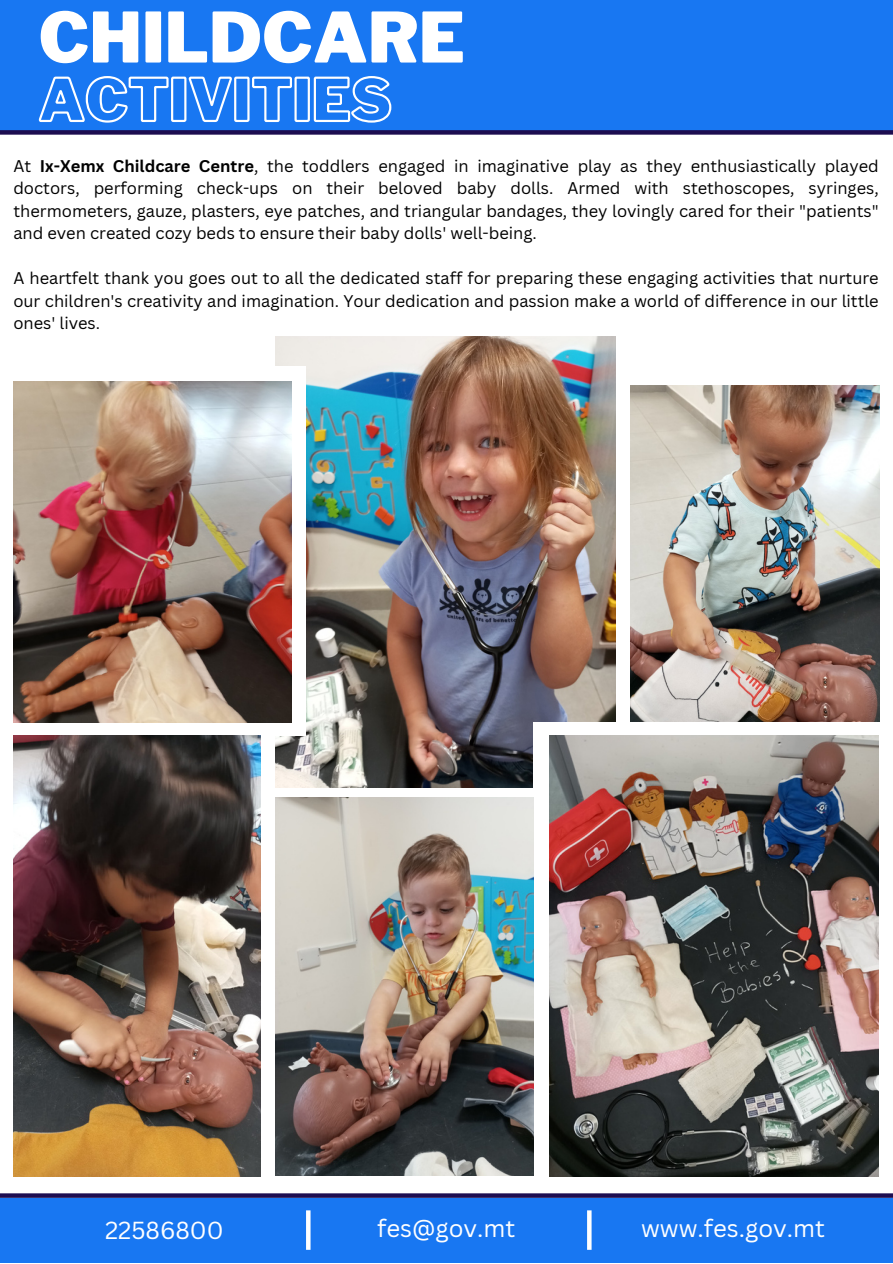
<style>
.page{position:relative;width:893px;height:1264px;background:#fff}
.page>*{position:absolute;margin:0;border:0;box-sizing:border-box;transform-origin:0 0}
.t1{font:900 68.85px "Libre Franklin";color:#fff}
.t2{font:24px "Canva Sans";color:#fff}
.t3{font:16.5px/22.5px "Canva Sans";color:#000;text-align:justify}
.s1{font-weight:700}
</style>
<div class="page">
<div style="left:0;top:1197px;width:892px;height:65px;background:#1877f2"></div>
<hr style="left:306px;top:1210px;width:4px;height:39px;background:#fff">
<svg style="left:587px;top:1210px;width:4px;height:39px"></svg>
<svg style="left:0;top:1193px;width:892px;height:4px;background:#30215f"></svg>
<div style="left:0;top:0;width:892px;height:130px;background:#1877f2"></div>
<div style="left:0;top:130px;width:892px;height:5px;background:#1d0d50"></div>
<img style="left:276px;top:336px;width:339px;height:451px">
<div style="left:0;top:365px;width:306px;height:370px;background:#fff"></div>
<img style="left:13px;top:381px;width:279px;height:341px">
<img style="left:630px;top:386px;width:249px;height:336px">
<div style="left:533px;top:722px;width:358px;height:461px;background:#fff"></div>
<img style="left:549px;top:735px;width:329px;height:441px">
<img style="left:13px;top:735px;width:247px;height:441px">
<img style="left:276px;top:798px;width:257px;height:377px">
<svg style="left:38px;top:76px;width:354px;height:47px"></svg>
<p class="t1" style="left:39px;top:-4px;width:428px">CHILDCARE</p>
<p class="t3" style="left:13px;top:154px;width:866px">At <span class="s1">Ix-Xemx Childcare Centre</span>, the toddlers engaged in imaginative play as they enthusiastically played doctors, performing check-ups on their beloved baby dolls. Armed with stethoscopes, syringes, thermometers, gauze, plasters, eye patches, and triangular bandages, they lovingly cared for their "patients" and even created cozy beds to ensure their baby dolls' well-being.</p>
<p class="t3" style="left:13px;top:266px;width:866px">A heartfelt thank you goes out to all the dedicated staff for preparing these engaging activities that nurture our children's creativity and imagination. Your dedication and passion make a world of difference in our little ones' lives.</p>
<p class="t2" style="left:105px;top:1212px;width:120px">22586800</p>
<p class="t2" style="left:377px;top:1210px;width:140px">fes@gov.mt</p>
<p class="t2" style="left:641px;top:1210px;width:185px">www.fes.gov.mt</p>
</div>
